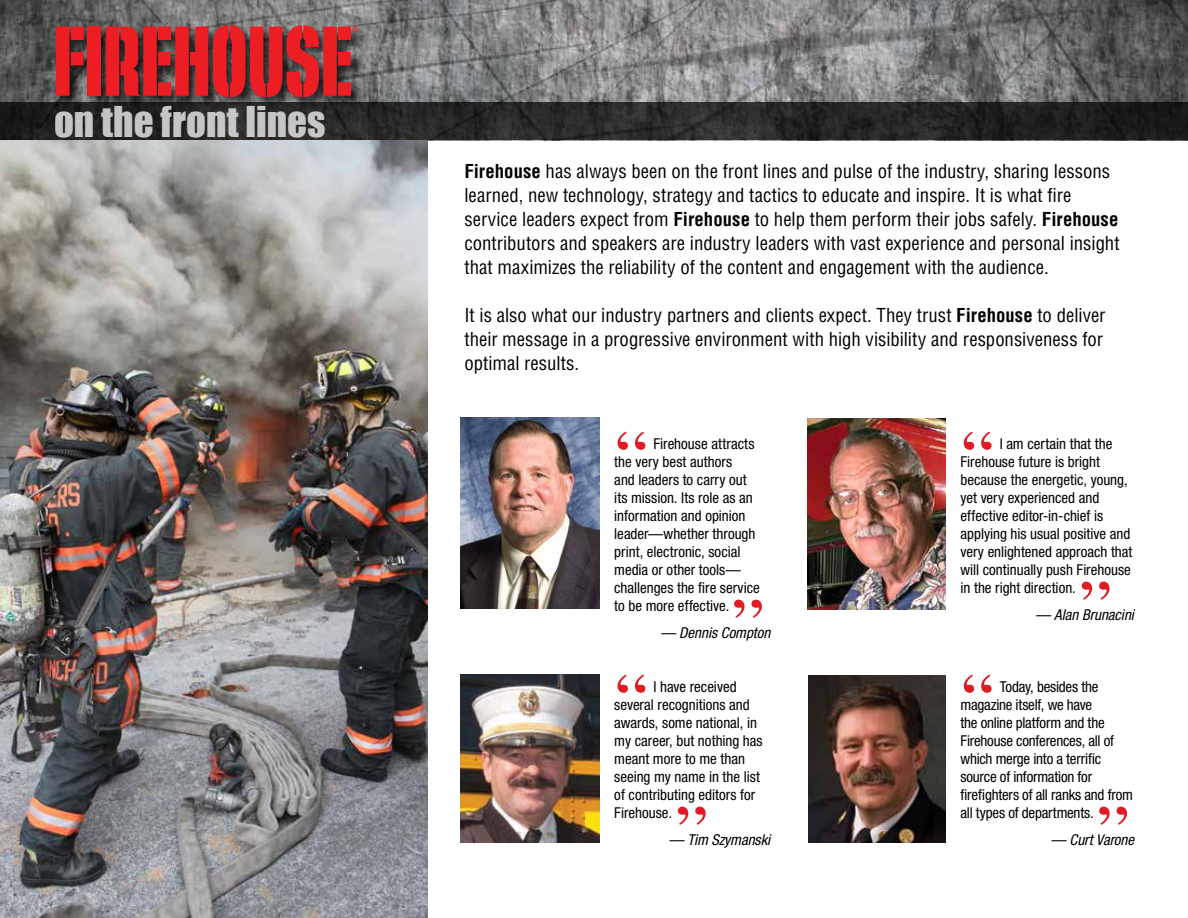
<style>
.page{position:relative;width:1188px;height:918px;background:#fff}
.page>*{position:absolute;margin:0;border:0;box-sizing:border-box;transform-origin:0 0}
.t1{font:75px "Times LT Std";color:#e11b24}
.t2{font:39px "Impact";color:#dedfe0}
.t3{font:condensed 18.75px/24px "Helvetica LT Std";color:#000}
.t4{font:condensed 15px/18px "Helvetica Neue LT Std";color:#000}
.t5{font:italic condensed 15px "Helvetica Neue LT Std";color:#000}
.t6{font:7.95px "Arial Rounded MT Bold";color:#ed1d24}
.s1{font-weight:700}
.s2{font-style:italic}
</style>
<div class="page">
<img style="left:0;top:0;width:1188px;height:103px">
<svg style="left:0;top:103px;width:1188px;height:37px;background:#252525"></svg>
<div style="left:54px;top:23px;width:318px;height:88px;background:#000;opacity:.75"></div>
<svg style="left:56px;top:27px;width:28px;height:69px;background:#ae272b"></svg>
<div style="left:87px;top:27px;width:14px;height:69px;background:#ed1d24"></div>
<svg style="left:106px;top:25px;width:245px;height:72px;background:#b6282d"></svg>
<img style="left:0;top:140px;width:427px;height:778px">
<img style="left:461px;top:418px;width:138px;height:191px">
<img style="left:461px;top:675px;width:138px;height:168px">
<img style="left:808px;top:419px;width:138px;height:190px">
<img style="left:808px;top:675px;width:138px;height:167px">
<p class="t6" style="left:353px;top:25px;width:7px">®</p>
<h2 class="t2" style="left:54px;top:91px;width:273px">on the front lines</h2>
<p class="t3" style="left:464px;top:159px;width:657px"><span class="s1">Firehouse</span> has always been on the front lines and pulse of the industry, sharing lessons learned, new technology, strategy and tactics to educate and inspire. It is what fire service leaders expect from <span class="s1">Firehouse</span> to help them perform their jobs safely. <span class="s1">Firehouse </span>contributors and speakers are industry leaders with vast experience and personal insight that maximizes the reliability of the content and engagement with the audience.</p>
<p class="t3" style="left:464px;top:303px;width:643px">It is also what our industry partners and clients expect. They trust <span class="s1">Firehouse</span> to deliver their message in a progressive environment with high visibility and responsiveness for optimal results.</p>
<p class="t1" style="left:614px;top:415px;width:35px">“</p>
<p class="t4" style="left:614px;top:435px;width:147px;text-indent:39px">Firehouse attracts the very best authors<br>and leaders to carry out its mission. Its role as an information and opinion leader—whether through print, electronic, social media or other tools— challenges the fire service to be more effective.</p>
<p class="t5" style="left:660px;top:624px;width:111px">— Dennis Compton</p>
<p class="t1" style="left:732px;top:583px;width:35px">”</p>
<p class="t1" style="left:961px;top:415px;width:35px">“</p>
<p class="t4" style="left:961px;top:435px;width:173px;text-indent:39px">I am certain that the<br>Firehouse future is bright because the energetic, young, yet very experienced and effective editor-in-chief is applying his usual positive and very enlightened approach that will continually push Firehouse in the right direction.</p>
<p class="t5" style="left:1036px;top:606px;width:100px">— Alan Brunacini</p>
<p class="t1" style="left:1079px;top:565px;width:35px">”</p>
<p class="t1" style="left:614px;top:658px;width:35px">“</p>
<p class="t4" style="left:614px;top:678px;width:150px;text-indent:39px">I have received several recognitions and awards, some national, in my career, but nothing has meant more to me than seeing my name in the list of contributing editors for<br>Firehouse<span class="s2">.</span></p>
<p class="t5" style="left:669px;top:831px;width:103px">— Tim Szymanski</p>
<p class="t1" style="left:676px;top:790px;width:35px">”</p>
<p class="t1" style="left:961px;top:658px;width:35px">“</p>
<p class="t4" style="left:961px;top:678px;width:174px;text-indent:39px">Today, besides the magazine itself, we have<br>the online platform and the<br>Firehouse conferences, all of which merge into a terrific source of information for firefighters of all ranks and from all types of departments.</p>
<p class="t1" style="left:1097px;top:790px;width:35px">”</p>
<p class="t5" style="left:1051px;top:831px;width:85px">— Curt Varone</p>
</div>
